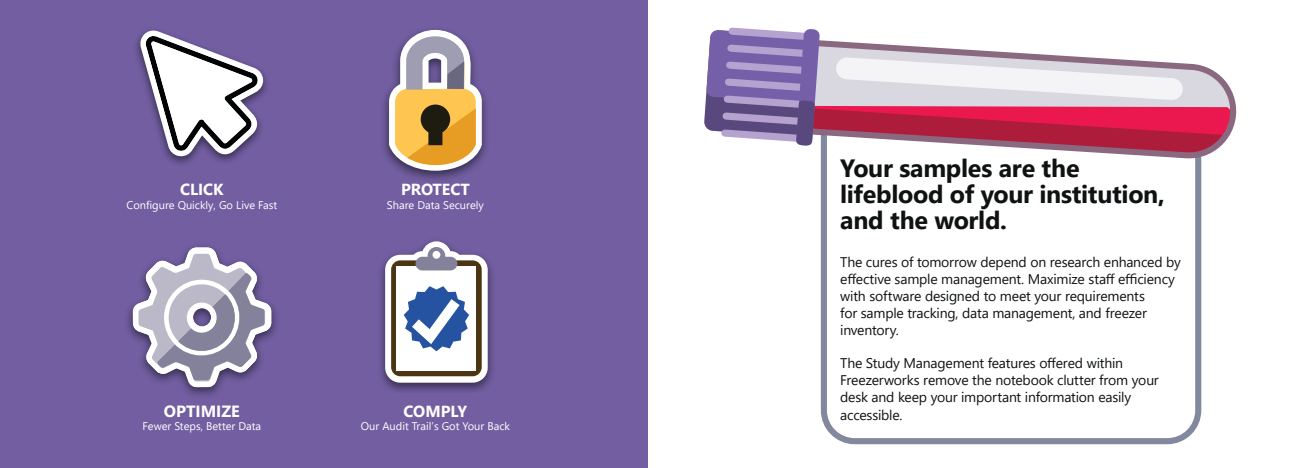
<style>
.page{position:relative;width:1296px;height:468px;background:#fff}
.page>*{position:absolute;margin:0;border:0;box-sizing:border-box;transform-origin:0 0}
.t1{font:700 25px/26px "Segoe UI";letter-spacing:-.015em;color:#0f1212}
.t2{font:700 16.2px "Segoe UI";color:#fff}
.t3{font:700 16px "Segoe UI";color:#fff}
.t4{font:14px/16.8px "Segoe UI";letter-spacing:-.015em;color:#0f1212}
.t5{font:11.1px "Segoe UI";color:#fff}
</style>
<div class="page">
<div style="left:0;top:0;width:648px;height:468px;background:#725ea1"></div>
<svg style="left:385px;top:241px;width:103px;height:142px;background:#b3b6c5"></svg>
<img style="left:127px;top:246px;width:150px;height:150px">
<svg style="left:133px;top:248px;width:138px;height:139px"></svg>
<svg style="left:389px;top:30px;width:93px;height:141px;background:#bda185"></svg>
<img style="left:136px;top:30px;width:131px;height:134px">
<svg style="left:139px;top:31px;width:124px;height:125px"></svg>
<svg style="left:820px;top:163px;width:382px;height:282px"></svg>
<svg style="left:820px;top:78px;width:417px;height:85px"></svg>
<svg style="left:704px;top:27px;width:519px;height:130px"></svg>
<p class="t3" style="left:180px;top:175px;width:45px">CLICK</p>
<p class="t5" style="left:126px;top:194px;width:152px">Configure Quickly, Go Live Fast</p>
<p class="t2" style="left:164px;top:396px;width:78px">OPTIMIZE</p>
<p class="t5" style="left:143px;top:416px;width:120px">Fewer Steps, Better Data</p>
<p class="t3" style="left:401px;top:175px;width:70px">PROTECT</p>
<p class="t5" style="left:387px;top:194px;width:98px">Share Data Securely</p>
<p class="t3" style="left:404px;top:396px;width:65px">COMPLY</p>
<p class="t5" style="left:361px;top:416px;width:151px">Our Audit Trail’s Got Your Back</p>
<h1 class="t1" style="left:840px;top:153px;width:326px">Your samples are the lifeblood of your institution, and the world.</h1>
<p class="t4" style="left:840px;top:253px;width:342px">The cures of tomorrow depend on research enhanced by effective sample management. Maximize staff efficiency with software designed to meet your requirements<br>for sample tracking, data management, and freezer inventory.</p>
<p class="t4" style="left:840px;top:353px;width:320px;line-height:17.2px">The Study Management features offered within Freezerworks remove the notebook clutter from your desk and keep your important information easily accessible.</p>
</div>
